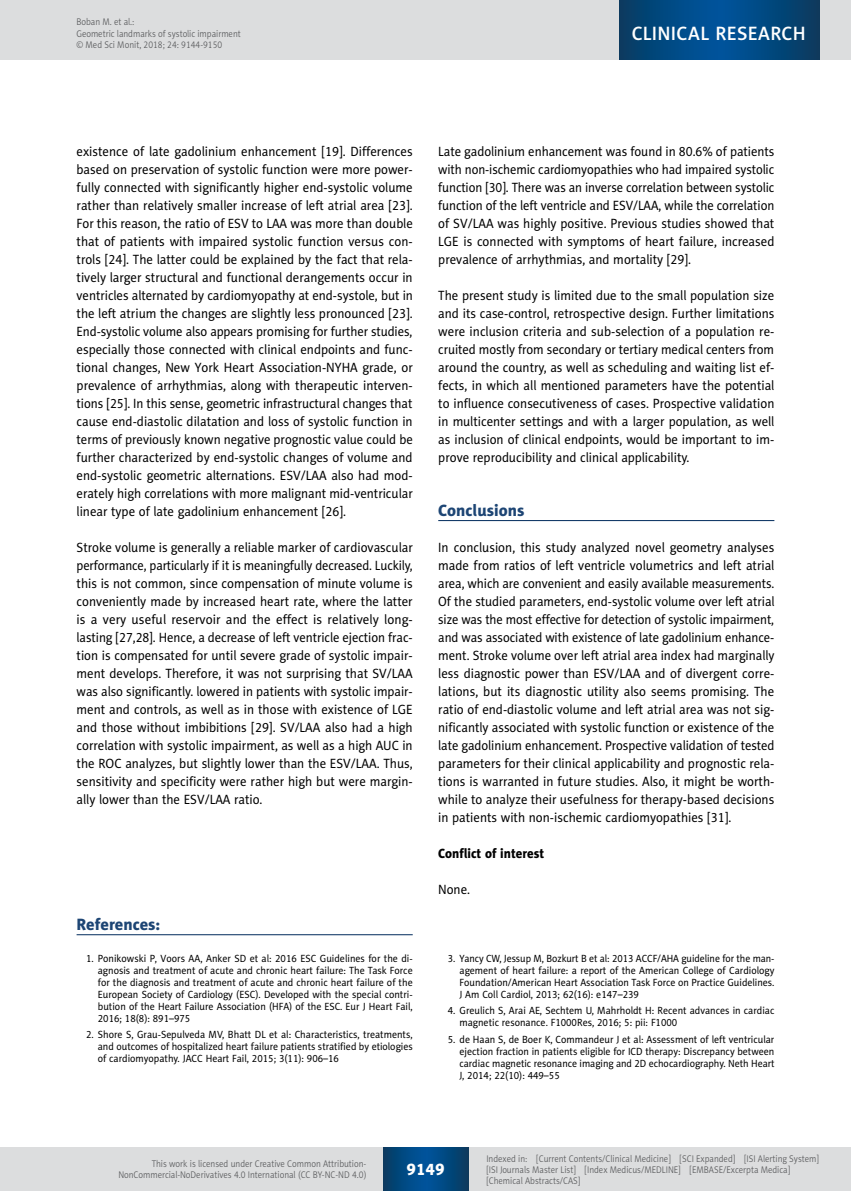
<style>
.page{position:relative;width:851px;height:1191px;background:#fff}
.page>*{position:absolute;margin:0;border:0;box-sizing:border-box;transform-origin:0 0}
.t1{font:19.5px "Naomi Sans EFN Medium";letter-spacing:.015em;color:#fff}
.t2{font:16.5px "Naomi Sans EFN Heavy";color:#1d4574}
.t3{font:16.5px "Naomi Sans EFN Heavy";color:#fff}
.t4{font:13.5px/18px "Naomi Sans EFN";color:#000;text-align:justify;scale:.95 1}
.t5{font:13.5px/18px "Naomi Sans EFN";color:#000;text-align:justify;scale:.94 1}
.t6{font:13.5px "Naomi Sans EFN Heavy";color:#000;scale:.95 1}
.t7{font:10.5px/12px "Naomi Sans EFN";color:#000;text-align:justify;scale:.95 1}
.t8{font:10.5px/12px "Naomi Sans EFN";color:#000;text-align:justify;scale:.94 1}
.t9{font:9.75px/11.2px "Naomi Sans EFN Light";color:#58595b;scale:.9 1}
</style>
<div class="page">
<hr style="left:438px;top:520px;width:336px;height:1px;background:#002b5c">
<hr style="left:77px;top:934px;width:335px;height:1px;background:#002b5c">
<div style="left:0;top:1148px;width:850px;height:43px;background:#dcddde"></div>
<svg style="left:383px;top:1147px;width:85px;height:43px;background:#02487f"></svg>
<div style="left:0;top:0;width:850px;height:60px;background:#dcddde"></div>
<svg style="left:619px;top:0;width:200px;height:60px;background:#02487f"></svg>
<p class="t9" style="left:77px;top:16px;width:184px">Boban M. et al.:<br>Geometric landmarks of systolic impairment © Med Sci Monit, 2018; 24: 9144-9150</p>
<h1 class="t1" style="left:631px;top:22px;width:175px">CLINICAL RESEARCH</h1>
<p class="t4" style="left:77px;top:142px;width:355px">existence of late gadolinium enhancement [19]. Differences based on preservation of systolic function were more power&shy;fully connected with significantly higher end-systolic volume rather than relatively smaller increase of left atrial area [23].<br>For this reason, the ratio of ESV to LAA was more than double that of patients with impaired systolic function versus con&shy;trols [24]. The latter could be explained by the fact that rela&shy;tively larger structural and functional derangements occur in ventricles alternated by cardiomyopathy at end-systole, but in the left atrium the changes are slightly less pronounced [23].<br>End-systolic volume also appears promising for further studies, especially those connected with clinical endpoints and func&shy;tional changes, New York Heart Association-NYHA grade, or prevalence of arrhythmias, along with therapeutic interven&shy;tions [25]. In this sense, geometric infrastructural changes that cause end-diastolic dilatation and loss of systolic function in terms of previously known negative prognostic value could be further characterized by end-systolic changes of volume and end-systolic geometric alternations. ESV/LAA also had mod&shy;erately high correlations with more malignant mid-ventricular linear type of late gadolinium enhancement [26].</p>
<p class="t4" style="left:77px;top:538px;width:355px">Stroke volume is generally a reliable marker of cardiovascular performance, particularly if it is meaningfully decreased. Luckily, this is not common, since compensation of minute volume is conveniently made by increased heart rate, where the latter is a very useful reservoir and the effect is relatively long&shy;lasting [27,28]. Hence, a decrease of left ventricle ejection frac&shy;tion is compensated for until severe grade of systolic impair&shy;ment develops. Therefore, it was not surprising that SV/LAA was also significantly. lowered in patients with systolic impair&shy;ment and controls, as well as in those with existence of LGE and those without imbibitions [29]. SV/LAA also had a high correlation with systolic impairment, as well as a high AUC in the ROC analyzes, but slightly lower than the ESV/LAA. Thus, sensitivity and specificity were rather high but were margin&shy;ally lower than the ESV/LAA ratio.</p>
<p class="t2" style="left:77px;top:914px;width:85px">References:</p>
<p class="t7" style="left:98px;top:952px;width:333px;text-indent:-12px">1. Ponikowski P, Voors AA, Anker SD et al: 2016 ESC Guidelines for the di&shy;agnosis and treatment of acute and chronic heart failure: The Task Force for the diagnosis and treatment of acute and chronic heart failure of the European Society of Cardiology (ESC). Developed with the special contri&shy;bution of the Heart Failure Association (HFA) of the ESC. Eur J Heart Fail, 2016; 18(8): 891–975</p>
<p class="t7" style="left:98px;top:1029px;width:333px;text-indent:-12px">2. Shore S, Grau-Sepulveda MV, Bhatt DL et al: Characteristics, treatments, and outcomes of hospitalized heart failure patients stratified by etiologies of cardiomyopathy. JACC Heart Fail, 2015; 3(11): 906–16</p>
<p class="t5" style="left:438px;top:142px;width:359px">Late gadolinium enhancement was found in 80.6% of patients with non-ischemic cardiomyopathies who had impaired systolic function [30]. There was an inverse correlation between systolic function of the left ventricle and ESV/LAA, while the correlation of SV/LAA was highly positive. Previous studies showed that LGE is connected with symptoms of heart failure, increased prevalence of arrhythmias, and mortality [29].</p>
<p class="t4" style="left:438px;top:286px;width:355px">The present study is limited due to the small population size and its case-control, retrospective design. Further limitations were inclusion criteria and sub-selection of a population re&shy;cruited mostly from secondary or tertiary medical centers from around the country, as well as scheduling and waiting list ef&shy;fects, in which all mentioned parameters have the potential to influence consecutiveness of cases. Prospective validation in multicenter settings and with a larger population, as well as inclusion of clinical endpoints, would be important to im&shy;prove reproducibility and clinical applicability.</p>
<p class="t2" style="left:438px;top:500px;width:88px">Conclusions</p>
<p class="t4" style="left:438px;top:538px;width:355px">In conclusion, this study analyzed novel geometry analyses made from ratios of left ventricle volumetrics and left atrial area, which are convenient and easily available measurements.<br>Of the studied parameters, end-systolic volume over left atrial size was the most effective for detection of systolic impairment, and was associated with existence of late gadolinium enhance&shy;ment. Stroke volume over left atrial area index had marginally less diagnostic power than ESV/LAA and of divergent corre&shy;lations, but its diagnostic utility also seems promising. The ratio of end-diastolic volume and left atrial area was not sig&shy;nificantly associated with systolic function or existence of the late gadolinium enhancement. Prospective validation of tested parameters for their clinical applicability and prognostic rela&shy;tions is warranted in future studies. Also, it might be worth&shy;while to analyze their usefulness for therapy-based decisions in patients with non-ischemic cardiomyopathies [31].</p>
<p class="t6" style="left:438px;top:845px;width:113px">Conflict of interest</p>
<p class="t4" style="left:438px;top:880px;width:35px">None.</p>
<p class="t8" style="left:459px;top:952px;width:336px;text-indent:-12px">3. Yancy CW, Jessup M, Bozkurt B et al: 2013 ACCF/AHA guideline for the man&shy;agement of heart failure: a report of the American College of Cardiology Foundation/American Heart Association Task Force on Practice Guidelines.<br>J Am Coll Cardiol, 2013; 62(16): e147–239</p>
<p class="t7" style="left:459px;top:1005px;width:333px;text-indent:-12px">4. Greulich S, Arai AE, Sechtem U, Mahrholdt H: Recent advances in cardiac magnetic resonance. F1000Res, 2016; 5: pii: F1000</p>
<p class="t7" style="left:459px;top:1033px;width:333px;text-indent:-12px">5. de Haan S, de Boer K, Commandeur J et al: Assessment of left ventricular ejection fraction in patients eligible for ICD therapy: Discrepancy between cardiac magnetic resonance imaging and 2D echocardiography. Neth Heart J, 2014; 22(10): 449–55</p>
<p class="t9" style="left:118px;top:1158px;width:277px;text-align:right">This work is licensed under Creative Common Attribution-<br>NonCommercial-NoDerivatives 4.0 International (CC BY-NC-ND 4.0)</p>
<p class="t3" style="left:406px;top:1159px;width:40px">9149</p>
<p class="t9" style="left:486px;top:1152px;width:371px">Indexed in: [Current Contents/Clinical Medicine] [SCI Expanded] [ISI Alerting System] [ISI Journals Master List] [Index Medicus/MEDLINE] [EMBASE/Excerpta Medica] [Chemical Abstracts/CAS]</p>
</div>
